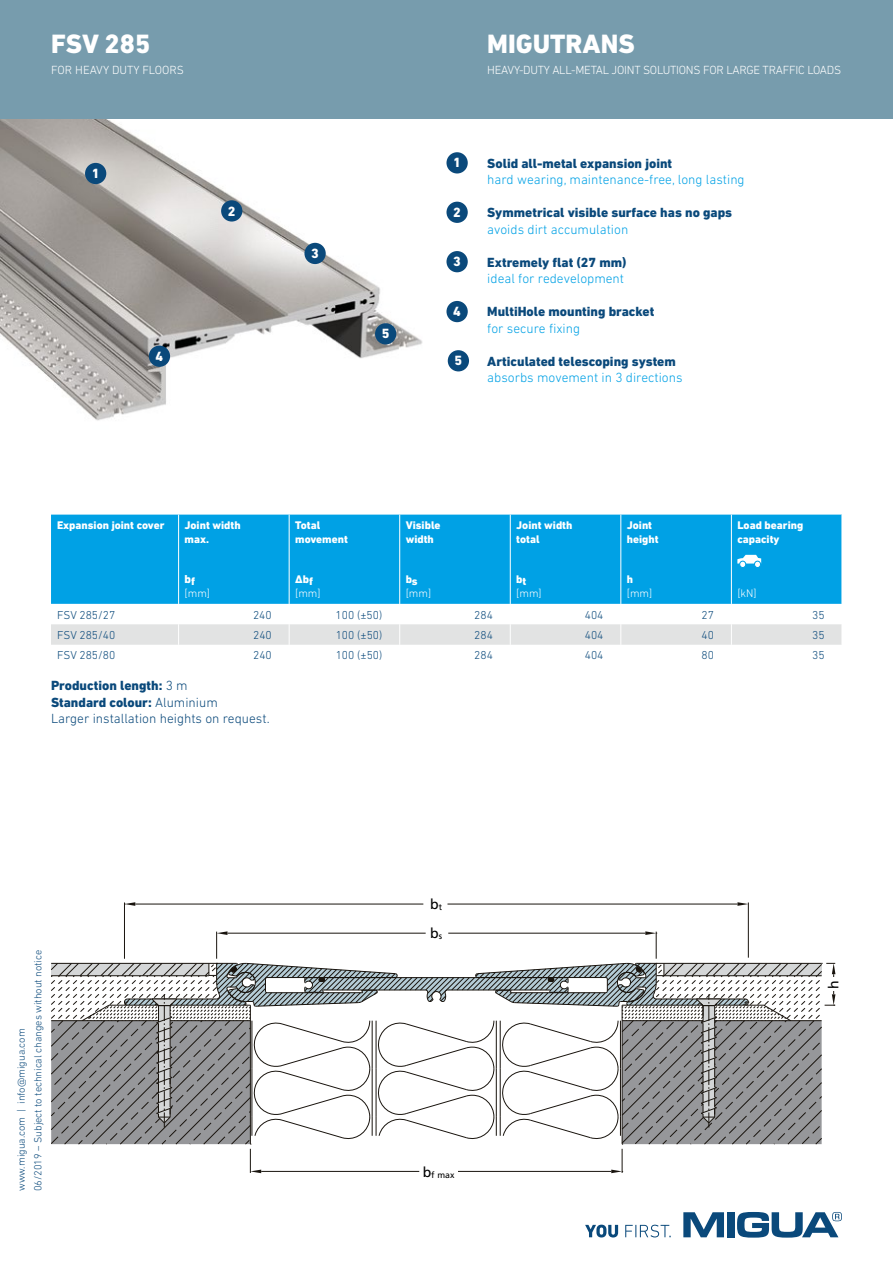
<style>
.page{position:relative;width:893px;height:1263px;background:#fff}
.page>*{position:absolute;margin:0;border:0;box-sizing:border-box;transform-origin:0 0}
.t1{font:800 27px "DIN Next LT Pro";color:#fff}
.t2{font:14.1px/28.8px "Frutiger";color:#000}
.t3{font:800 13.65px "DIN Next LT Pro";color:#fff}
.t4{font:800 13.5px "DIN Next LT Pro";color:#0a497b}
.t5{font:300 13.5px "DIN Next LT Pro";color:#00a1e5}
.t6{font:300 13.5px/16.5px "DIN Next LT Pro";color:#0a497b}
.t7{font:300 12px "DIN Next LT Pro";letter-spacing:-.02em;color:#fff}
.t8{font:300 12px "DIN Next LT Pro";color:#fff}
.t9{font:300 11.7px "DIN Next LT Pro";color:#0a497b}
.t10{font:800 11.7px "DIN Next LT Pro";color:#fff}
.t11{font:800 11.25px/13.5px "DIN Next LT Pro";color:#fff}
.t12{font:300 11.25px "DIN Next LT Pro";color:#fff}
.t13{font:300 10.5px/16.5px "DIN Next LT Pro";color:#0a497b}
.t14{font:9.9px "Arial";color:#19140e}
.t15{font:8.7px "Frutiger";color:#000}
.t16{font:7.65px "Arial";color:#19140e}
.s1{font-weight:800}
.s2{font-size:8.7px}
.s3{font-size:14.1px}
.s4{font-size:9.9px}
</style>
<div class="page">
<svg style="left:683px;top:1212px;width:41px;height:25px"></svg>
<div style="left:727px;top:1212px;width:8px;height:25px;background:#0a497b"></div>
<svg style="left:737px;top:1212px;width:105px;height:25px"></svg>
<svg style="left:585px;top:1224px;width:86px;height:13px"></svg>
<img style="left:0;top:119px;width:423px;height:302px">
<hr style="left:748px;top:902px;width:1px;height:56px;background:#19140e">
<hr style="left:124px;top:902px;width:1px;height:57px;background:#19140e">
<hr style="left:447px;top:904px;width:290px;height:1px;background:#19140e">
<hr style="left:135px;top:904px;width:288px;height:1px;background:#19140e">
<svg style="left:737px;top:902px;width:11px;height:4px"></svg>
<svg style="left:124px;top:902px;width:11px;height:4px"></svg>
<svg style="left:51px;top:931px;width:784px;height:242px"></svg>
<div style="left:420px;top:1162px;width:38px;height:20px;background:#fff"></div>
<div style="left:428px;top:924px;width:17px;height:18px;background:#fff"></div>
<div style="left:824px;top:978px;width:18px;height:13px;background:#fff"></div>
<div style="left:0;top:0;width:893px;height:119px;background:#779cad"></div>
<div style="left:85px;top:163px;width:21px;height:21px;background:#0a497b;border-radius:50%"></div>
<div style="left:446px;top:152px;width:22px;height:21px;background:#0a497b;border-radius:50%"></div>
<div style="left:221px;top:200px;width:21px;height:22px;background:#0a497b;border-radius:50%"></div>
<div style="left:446px;top:202px;width:22px;height:21px;background:#0a497b;border-radius:50%"></div>
<div style="left:304px;top:243px;width:22px;height:21px;background:#0a497b;border-radius:50%"></div>
<div style="left:446px;top:251px;width:22px;height:21px;background:#0a497b;border-radius:50%"></div>
<div style="left:149px;top:346px;width:21px;height:21px;background:#0a497b;border-radius:50%"></div>
<div style="left:446px;top:301px;width:22px;height:21px;background:#0a497b;border-radius:50%"></div>
<div style="left:375px;top:323px;width:21px;height:21px;background:#0a497b;border-radius:50%"></div>
<div style="left:448px;top:350px;width:21px;height:21px;background:#0a497b;border-radius:50%"></div>
<div style="left:51px;top:515px;width:791px;height:89px;background:#00a1e5"></div>
<hr style="left:510px;top:515px;width:1px;height:89px;background:#fff">
<hr style="left:620px;top:515px;width:1px;height:89px;background:#fff">
<div style="left:51px;top:624px;width:791px;height:21px;background:#e2e3e3"></div>
<hr style="left:399px;top:515px;width:1px;height:89px;background:#fff">
<hr style="left:289px;top:515px;width:1px;height:89px;background:#fff">
<hr style="left:178px;top:515px;width:1px;height:89px;background:#fff">
<hr style="left:731px;top:515px;width:1px;height:89px;background:#fff">
<svg style="left:737px;top:555px;width:24px;height:12px"></svg>
<div style="left:739px;top:561px;width:7px;height:7px;border:1px solid #00a1e5;border-radius:50%"></div>
<div style="left:754px;top:561px;width:7px;height:6px;background:#fff;border-radius:50%"></div>
<div style="left:754px;top:561px;width:7px;height:7px;border:1px solid #00a1e5;border-radius:50%"></div>
<h1 class="t1" style="left:51px;top:28px;width:101px">FSV 285</h1>
<p class="t8" style="left:51px;top:63px;width:135px">FOR HEAVY DUTY FLOORS</p>
<p class="t3" style="left:92px;top:165px;width:9px">1</p>
<p class="t3" style="left:156px;top:348px;width:9px">4</p>
<h1 class="t1" style="left:487px;top:28px;width:149px">MIGUTRANS</h1>
<p class="t7" style="left:487px;top:63px;width:355px">HEAVY-DUTY ALL-METAL JOINT SOLUTIONS FOR LARGE TRAFFIC LOADS</p>
<p class="t3" style="left:453px;top:155px;width:9px">1</p>
<p class="t3" style="left:228px;top:203px;width:9px">2</p>
<p class="t3" style="left:453px;top:204px;width:9px">2</p>
<p class="t3" style="left:311px;top:245px;width:9px">3</p>
<p class="t3" style="left:453px;top:254px;width:9px">3</p>
<p class="t3" style="left:382px;top:326px;width:9px">5</p>
<p class="t3" style="left:453px;top:303px;width:9px">4</p>
<p class="t3" style="left:455px;top:353px;width:9px">5</p>
<p class="t4" style="left:487px;top:155px;width:186px">Solid all-metal expansion joint</p>
<p class="t5" style="left:487px;top:172px;width:259px">hard wearing, maintenance-free, long lasting</p>
<p class="t4" style="left:487px;top:205px;width:246px">Symmetrical visible surface has no gaps</p>
<p class="t5" style="left:487px;top:222px;width:143px">avoids dirt accumulation</p>
<p class="t4" style="left:487px;top:254px;width:141px">Extremely flat (27 mm)</p>
<p class="t5" style="left:487px;top:271px;width:138px">ideal for redevelopment</p>
<p class="t4" style="left:487px;top:304px;width:169px">MultiHole mounting bracket</p>
<p class="t5" style="left:487px;top:321px;width:94px">for secure fixing</p>
<p class="t4" style="left:487px;top:353px;width:190px">Articulated telescoping system</p>
<p class="t5" style="left:487px;top:370px;width:197px">absorbs movement in 3 directions</p>
<p class="t11" style="left:57px;top:518px;width:109px">Expansion joint cover</p>
<p class="t11" style="left:185px;top:518px;width:58px">Joint width max.</p>
<p class="t10" style="left:185px;top:572px;width:12px">b<sub>f</sub></p>
<p class="t12" style="left:185px;top:586px;width:27px">[mm]</p>
<p class="t11" style="left:295px;top:518px;width:54px">Total movement</p>
<p class="t11" style="left:295px;top:572px;width:19px">∆bf</p>
<p class="t12" style="left:295px;top:586px;width:27px">[mm]</p>
<p class="t11" style="left:406px;top:518px;width:36px">Visible width</p>
<p class="t11" style="left:406px;top:574px;width:14px">bs</p>
<p class="t12" style="left:406px;top:586px;width:27px">[mm]</p>
<p class="t11" style="left:516px;top:518px;width:58px">Joint width total</p>
<p class="t11" style="left:516px;top:574px;width:12px">bt</p>
<p class="t12" style="left:516px;top:586px;width:27px">[mm]</p>
<p class="t11" style="left:627px;top:518px;width:33px">Joint height</p>
<p class="t11" style="left:627px;top:572px;width:8px">h</p>
<p class="t12" style="left:627px;top:586px;width:27px">[mm]</p>
<p class="t11" style="left:737px;top:518px;width:67px">Load bearing capacity</p>
<p class="t12" style="left:737px;top:586px;width:21px">[kN]</p>
<p class="t9" style="left:57px;top:608px;width:60px">FSV 285/27</p>
<p class="t9" style="left:253px;top:608px;width:20px">240</p>
<p class="t9" style="left:336px;top:608px;width:48px">100 (±50)</p>
<p class="t9" style="left:474px;top:608px;width:20px">284</p>
<p class="t9" style="left:585px;top:608px;width:20px">404</p>
<p class="t9" style="left:702px;top:608px;width:14px">27</p>
<p class="t9" style="left:812px;top:608px;width:14px">35</p>
<p class="t9" style="left:57px;top:628px;width:60px">FSV 285/40</p>
<p class="t9" style="left:253px;top:628px;width:20px">240</p>
<p class="t9" style="left:336px;top:628px;width:48px">100 (±50)</p>
<p class="t9" style="left:474px;top:628px;width:20px">284</p>
<p class="t9" style="left:585px;top:628px;width:20px">404</p>
<p class="t9" style="left:702px;top:628px;width:14px">40</p>
<p class="t9" style="left:812px;top:628px;width:14px">35</p>
<p class="t9" style="left:57px;top:649px;width:60px">FSV 285/80</p>
<p class="t9" style="left:253px;top:649px;width:20px">240</p>
<p class="t9" style="left:336px;top:649px;width:48px">100 (±50)</p>
<p class="t9" style="left:474px;top:649px;width:20px">284</p>
<p class="t9" style="left:585px;top:649px;width:20px">404</p>
<p class="t9" style="left:702px;top:649px;width:14px">80</p>
<p class="t9" style="left:812px;top:649px;width:14px">35</p>
<p class="t6" style="left:51px;top:677px;width:220px"><span class="s1">Production length:</span> 3 m<br><span class="s1">Standard colour:</span> Aluminium<br>Larger installation heights on request.</p>
<p class="t13" style="left:13px;top:1191px;width:243px;rotate:-90deg">www.migua.com | info@migua.com<br>06/2019 – Subject to technical changes without notice</p>
<p class="t2" style="left:430px;top:890px;width:13px">b<span class="s2">t </span>b<span class="s2">s</span></p>
<p class="t14" style="left:431px;top:897px;width:11px">b<sub>t</sub></p>
<p class="t14" style="left:431px;top:928px;width:13px">b<sub>s</sub></p>
<p class="t15" style="left:423px;top:1169px;width:33px"><span class="s3">b</span>f max</p>
<p class="t16" style="left:425px;top:1168px;width:28px"><span class="s4">b</span> f max</p>
<p class="t2" style="left:819px;top:989px;width:10px;rotate:-90deg">h</p>
<p class="t14" style="left:828px;top:986px;width:7px;rotate:-90deg">h</p>
</div>
